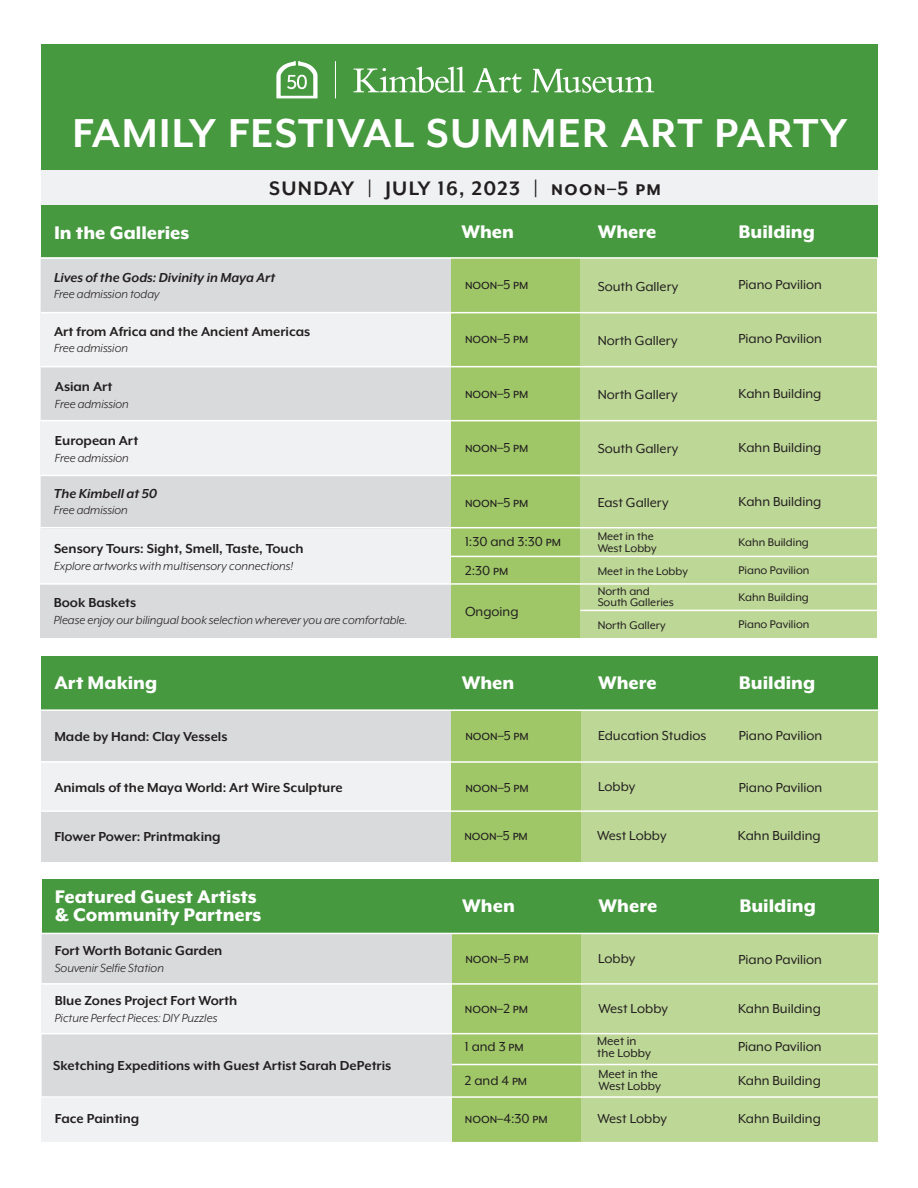
<style>
.page{position:relative;width:918px;height:1188px;background:#fff}
.page>*{position:absolute;margin:0;border:0;box-sizing:border-box;transform-origin:0 0}
.t1{font:700 46.5px "Mr Eaves XL Mod OT";letter-spacing:.03em;color:#fff}
.t2{font:700 22.5px "Mr Eaves XL Mod OT";letter-spacing:.06em;color:#231f20}
.t3{font:800 21px "Mr Eaves XL Mod OT";color:#fff}
.t4{font:15px "Mr Eaves XL Mod OT";color:#231f20}
.t5{font:700 15px "Mr Eaves XL Mod OT";color:#231f20}
.t6{font:italic 700 15px "Mr Eaves XL Mod OT";color:#231f20}
.t7{font:italic 13.5px "Mr Eaves XL Mod OT";color:#231f20}
.t8{font:13.5px "Mr Eaves XL Mod OT";color:#231f20}
.t9{font:12.75px "Mr Eaves XL Mod OT";color:#231f20}
</style>
<div class="page">
<div style="left:41px;top:258px;width:836px;height:326px;background:#f0f1f2"></div>
<div style="left:41px;top:204px;width:836px;height:54px;background:#479940"></div>
<div style="left:41px;top:44px;width:836px;height:161px;background:#479940"></div>
<div style="left:41px;top:171px;width:836px;height:34px;background:#f0f1f2"></div>
<svg style="left:473px;top:68px;width:49px;height:25px"></svg>
<svg style="left:531px;top:69px;width:123px;height:24px"></svg>
<svg style="left:353px;top:67px;width:112px;height:26px"></svg>
<svg style="left:276px;top:61px;width:42px;height:37px"></svg>
<hr style="left:335px;top:61px;width:1px;height:37px;background:#fff">
<div style="left:41px;top:259px;width:410px;height:54px;background:#d9dadc"></div>
<div style="left:41px;top:475px;width:410px;height:54px;background:#d9dadc"></div>
<div style="left:41px;top:367px;width:410px;height:54px;background:#d9dadc"></div>
<div style="left:451px;top:259px;width:129px;height:379px;background:#9fc767"></div>
<div style="left:580px;top:259px;width:297px;height:379px;background:#bdd796"></div>
<hr style="left:41px;top:312px;width:837px;height:1px;background:#fff">
<hr style="left:40px;top:475px;width:838px;height:1px;background:#fff">
<hr style="left:40px;top:366px;width:838px;height:1px;background:#fff">
<hr style="left:40px;top:420px;width:838px;height:1px;background:#fff">
<div style="left:42px;top:933px;width:836px;height:209px;background:#f0f1f2"></div>
<div style="left:42px;top:879px;width:836px;height:54px;background:#479940"></div>
<div style="left:42px;top:934px;width:410px;height:49px;background:#d9dadc"></div>
<div style="left:42px;top:1034px;width:410px;height:64px;background:#d9dadc"></div>
<div style="left:452px;top:934px;width:129px;height:208px;background:#9fc767"></div>
<div style="left:581px;top:934px;width:297px;height:208px;background:#bdd796"></div>
<hr style="left:41px;top:983px;width:838px;height:2px;background:#fff">
<hr style="left:41px;top:1033px;width:838px;height:1px;background:#fff">
<hr style="left:41px;top:1096px;width:837px;height:2px;background:#fff">
<div style="left:41px;top:710px;width:836px;height:151px;background:#f0f1f2"></div>
<div style="left:41px;top:656px;width:837px;height:54px;background:#479940"></div>
<div style="left:41px;top:711px;width:410px;height:50px;background:#d9dadc"></div>
<div style="left:41px;top:811px;width:410px;height:50px;background:#d9dadc"></div>
<div style="left:451px;top:711px;width:130px;height:150px;background:#9fc767"></div>
<div style="left:581px;top:711px;width:297px;height:150px;background:#bdd796"></div>
<hr style="left:40px;top:761px;width:838px;height:2px;background:#fff">
<hr style="left:41px;top:810px;width:837px;height:2px;background:#fff">
<hr style="left:41px;top:709px;width:837px;height:2px;background:#fff">
<hr style="left:41px;top:933px;width:838px;height:1px;background:#fff">
<hr style="left:580px;top:610px;width:297px;height:1px;background:#fff">
<hr style="left:452px;top:1064px;width:427px;height:1px;background:#fff">
<hr style="left:451px;top:556px;width:426px;height:1px;background:#fff">
<hr style="left:40px;top:257px;width:838px;height:2px;background:#fff">
<div style="left:41px;top:584px;width:410px;height:54px;background:#d9dadc"></div>
<hr style="left:40px;top:583px;width:838px;height:2px;background:#fff">
<hr style="left:40px;top:527px;width:838px;height:1px;background:#fff">
<p class="t1" style="left:73px;top:107px;width:776px">FAMILY FESTIVAL SUMMER ART PARTY</p>
<p class="t2" style="left:269px;top:176px;width:393px">SUNDAY | JULY 16, 2023 | noon–5 pm</p>
<p class="t3" style="left:598px;top:220px;width:60px">Where</p>
<p class="t3" style="left:739px;top:220px;width:78px">Building</p>
<p class="t6" style="left:54px;top:269px;width:223px">Lives of the Gods: Divinity in Maya Art</p>
<p class="t7" style="left:54px;top:287px;width:107px">Free admission today</p>
<p class="t3" style="left:54px;top:220px;width:137px">In the Galleries</p>
<p class="t3" style="left:461px;top:220px;width:54px">When</p>
<p class="t4" style="left:739px;top:277px;width:85px">Piano Pavilion</p>
<p class="t4" style="left:465px;top:277px;width:65px">noon–5 pm</p>
<p class="t4" style="left:598px;top:278px;width:82px">South Gallery</p>
<p class="t5" style="left:54px;top:323px;width:258px">Art from Africa and the Ancient Americas</p>
<p class="t7" style="left:54px;top:341px;width:76px">Free admission</p>
<p class="t5" style="left:55px;top:379px;width:59px">Asian Art</p>
<p class="t7" style="left:55px;top:396px;width:76px">Free admission</p>
<p class="t5" style="left:55px;top:432px;width:85px">European Art</p>
<p class="t7" style="left:55px;top:450px;width:76px">Free admission</p>
<p class="t6" style="left:54px;top:485px;width:105px">The Kimbell at 50</p>
<p class="t7" style="left:54px;top:503px;width:76px">Free admission</p>
<p class="t5" style="left:54px;top:541px;width:251px">Sensory Tours: Sight, Smell, Taste, Touch</p>
<p class="t7" style="left:54px;top:558px;width:241px">Explore artworks with multisensory connections!</p>
<p class="t5" style="left:54px;top:595px;width:84px">Book Baskets</p>
<p class="t7" style="left:54px;top:612px;width:355px">Please enjoy our bilingual book selection wherever you are comfortable.</p>
<p class="t4" style="left:465px;top:331px;width:65px">noon–5 pm</p>
<p class="t4" style="left:598px;top:332px;width:81px">North Gallery</p>
<p class="t4" style="left:739px;top:331px;width:85px">Piano Pavilion</p>
<p class="t4" style="left:465px;top:385px;width:65px">noon–5 pm</p>
<p class="t4" style="left:598px;top:387px;width:81px">North Gallery</p>
<p class="t4" style="left:739px;top:385px;width:84px">Kahn Building</p>
<p class="t4" style="left:465px;top:439px;width:65px">noon–5 pm</p>
<p class="t4" style="left:598px;top:441px;width:82px">South Gallery</p>
<p class="t4" style="left:739px;top:439px;width:84px">Kahn Building</p>
<p class="t4" style="left:465px;top:494px;width:65px">noon–5 pm</p>
<p class="t4" style="left:598px;top:495px;width:72px">East Gallery</p>
<p class="t4" style="left:739px;top:493px;width:84px">Kahn Building</p>
<p class="t4" style="left:465px;top:534px;width:98px">1:30 and 3:30 pm</p>
<p class="t4" style="left:465px;top:562px;width:45px">2:30 pm</p>
<p class="t4" style="left:465px;top:603px;width:55px">Ongoing</p>
<p class="t9" style="left:598px;top:529px;width:58px">Meet in the</p>
<p class="t9" style="left:598px;top:541px;width:61px">West Lobby</p>
<p class="t9" style="left:598px;top:564px;width:92px">Meet in the Lobby</p>
<p class="t9" style="left:598px;top:584px;width:54px">North and</p>
<p class="t9" style="left:598px;top:595px;width:78px">South Galleries</p>
<p class="t9" style="left:598px;top:619px;width:69px">North Gallery</p>
<p class="t9" style="left:739px;top:535px;width:72px">Kahn Building</p>
<p class="t9" style="left:739px;top:563px;width:72px">Piano Pavilion</p>
<p class="t9" style="left:739px;top:591px;width:72px">Kahn Building</p>
<p class="t9" style="left:739px;top:617px;width:72px">Piano Pavilion</p>
<p class="t3" style="left:54px;top:671px;width:105px">Art Making</p>
<p class="t3" style="left:462px;top:671px;width:54px">When</p>
<p class="t3" style="left:598px;top:671px;width:60px">Where</p>
<p class="t3" style="left:739px;top:671px;width:78px">Building</p>
<p class="t5" style="left:54px;top:729px;width:175px">Made by Hand: Clay Vessels</p>
<p class="t4" style="left:465px;top:727px;width:65px">noon–5 pm</p>
<p class="t4" style="left:465px;top:780px;width:65px">noon–5 pm</p>
<p class="t4" style="left:464px;top:827px;width:65px">noon–5 pm</p>
<p class="t5" style="left:54px;top:780px;width:290px">Animals of the Maya World: Art Wire Sculpture</p>
<p class="t5" style="left:54px;top:829px;width:168px">Flower Power: Printmaking</p>
<p class="t4" style="left:598px;top:727px;width:110px">Education Studios</p>
<p class="t4" style="left:598px;top:778px;width:39px">Lobby</p>
<p class="t4" style="left:597px;top:827px;width:71px">West Lobby</p>
<p class="t4" style="left:739px;top:727px;width:85px">Piano Pavilion</p>
<p class="t4" style="left:739px;top:780px;width:85px">Piano Pavilion</p>
<p class="t4" style="left:738px;top:827px;width:84px">Kahn Building</p>
<p class="t3" style="left:55px;top:884px;width:203px">Featured Guest Artists</p>
<p class="t3" style="left:55px;top:902px;width:208px">&amp; Community Partners</p>
<p class="t5" style="left:55px;top:942px;width:169px">Fort Worth Botanic Garden</p>
<p class="t7" style="left:55px;top:960px;width:111px">Souvenir Selfie Station</p>
<p class="t5" style="left:55px;top:992px;width:184px">Blue Zones Project Fort Worth</p>
<p class="t7" style="left:55px;top:1010px;width:164px">Picture Perfect Pieces: DIY Puzzles</p>
<p class="t5" style="left:53px;top:1057px;width:340px">Sketching Expeditions with Guest Artist Sarah DePetris</p>
<p class="t5" style="left:55px;top:1110px;width:86px">Face Painting</p>
<p class="t3" style="left:462px;top:894px;width:54px">When</p>
<p class="t3" style="left:598px;top:894px;width:60px">Where</p>
<p class="t3" style="left:739px;top:894px;width:78px">Building</p>
<p class="t4" style="left:465px;top:950px;width:65px">noon–5 pm</p>
<p class="t4" style="left:598px;top:950px;width:39px">Lobby</p>
<p class="t4" style="left:739px;top:951px;width:85px">Piano Pavilion</p>
<p class="t4" style="left:465px;top:1000px;width:65px">noon–2 pm</p>
<p class="t4" style="left:598px;top:1000px;width:71px">West Lobby</p>
<p class="t4" style="left:738px;top:1000px;width:84px">Kahn Building</p>
<p class="t8" style="left:597px;top:1034px;width:41px">Meet in</p>
<p class="t8" style="left:597px;top:1046px;width:55px">the Lobby</p>
<p class="t4" style="left:465px;top:1039px;width:60px">1 and 3 pm</p>
<p class="t4" style="left:738px;top:1039px;width:85px">Piano Pavilion</p>
<p class="t8" style="left:598px;top:1067px;width:61px">Meet in the</p>
<p class="t8" style="left:598px;top:1079px;width:64px">West Lobby</p>
<p class="t4" style="left:465px;top:1072px;width:64px">2 and 4 pm</p>
<p class="t4" style="left:738px;top:1072px;width:84px">Kahn Building</p>
<p class="t4" style="left:465px;top:1110px;width:84px">noon–4:30 pm</p>
<p class="t4" style="left:598px;top:1110px;width:71px">West Lobby</p>
<p class="t4" style="left:738px;top:1110px;width:84px">Kahn Building</p>
</div>
